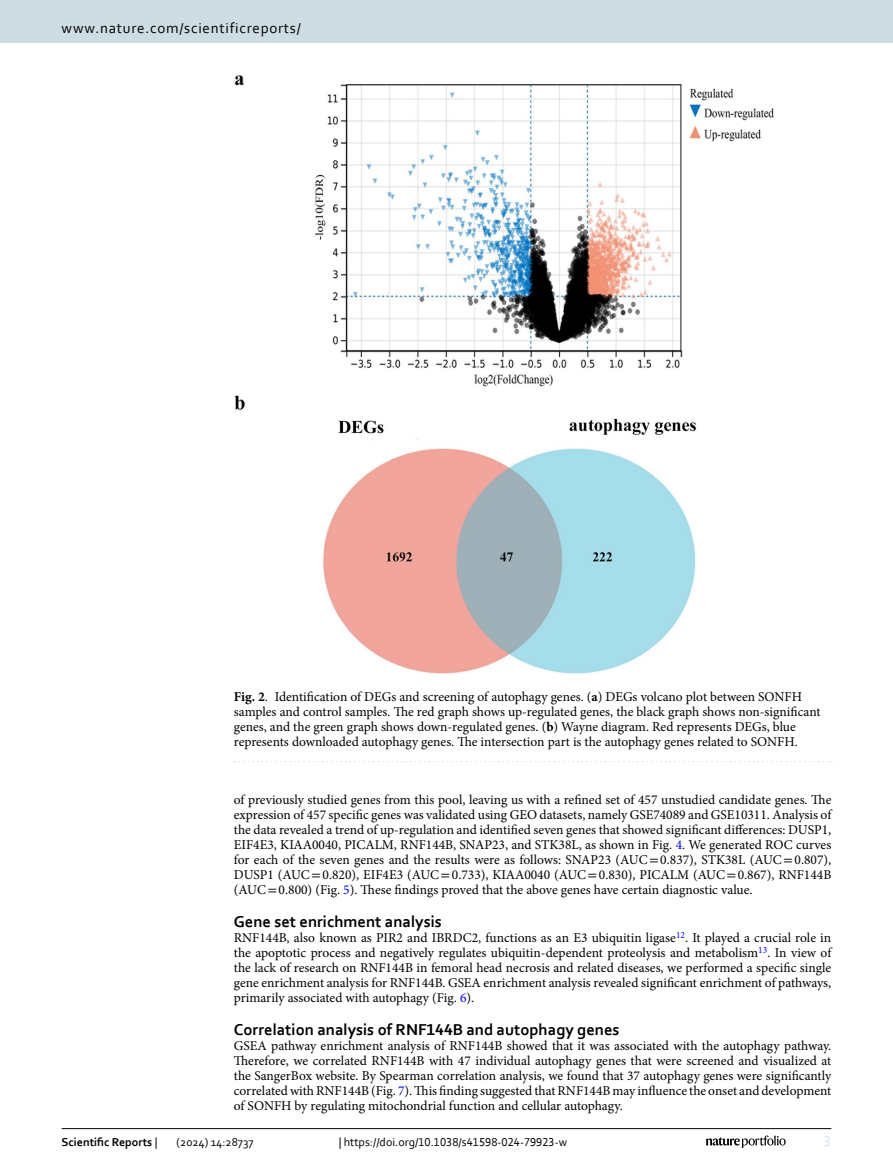
<style>
.page{position:relative;width:893px;height:1174px;background:#fff}
.page>*{position:absolute;margin:0;border:0;box-sizing:border-box;transform-origin:0 0}
.Head_1{font:700 16.5px "Corbel";color:#000}
.t1{font:15px "Corbel";letter-spacing:.05em;color:#000}
.t2{font:15px "Corbel";color:#d9e4eb}
.Body_Text{font:13.5px/15px "Minion Pro";letter-spacing:-.005em;color:#000;text-align:justify}
.Body_Text_Indent{font:13.5px/15px "Minion Pro";color:#000;text-align:justify}
.Figure_Caption{font:13.5px/15px "Minion Pro";letter-spacing:-.005em;color:#000}
.t3{font:12px "Corbel";color:#000}
.t4{font:700 12px "Corbel";color:#000}
.s1{font-weight:700}
.s2{color:#00f}
.s3{font-family:"STIX"}
.s4{font-weight:400}
</style>
<div class="page">
<img style="left:234px;top:76px;width:540px;height:597px">
<svg style="left:235px;top:761px;width:597px;height:1px"></svg>
<hr style="left:62px;top:1128px;width:769px;height:1px;background:#000">
<svg style="left:706px;top:1135px;width:80px;height:12px"></svg>
<div style="left:0;top:0;width:893px;height:43px;background:#cedde4"></div>
<p class="t1" style="left:62px;top:18px;width:241px">www.nature.com/scientificreports/</p>
<p class="Figure_Caption" style="left:234px;top:689px;width:588px"><span class="s1">Fig. 2</span>. Identification of DEGs and screening of autophagy genes. (<span class="s1">a</span>) DEGs volcano plot between SONFH samples and control samples. The red graph shows up-regulated genes, the black graph shows non-significant genes, and the green graph shows down-regulated genes. (<span class="s1">b</span>) Wayne diagram. Red represents DEGs, blue represents downloaded autophagy genes. The intersection part is the autophagy genes related to SONFH.</p>
<p class="Body_Text_Indent" style="left:234px;top:792px;width:599px">of previously studied genes from this pool, leaving us with a refined set of 457 unstudied candidate genes. The expression of 457 specific genes was validated using GEO datasets, namely GSE74089 and GSE10311. Analysis of the data revealed a trend of up-regulation and identified seven genes that showed significant differences: DUSP1, EIF4E3, KIAA0040, PICALM, RNF144B, SNAP23, and STK38L, as shown in Fig. <span class="s2">4</span>. We generated ROC curves for each of the seven genes and the results were as follows: SNAP23 (AUC<span class="s3">=</span>0.837), STK38L (AUC<span class="s3">=</span>0.807), DUSP1 (AUC<span class="s3">=</span>0.820), EIF4E3 (AUC<span class="s3">=</span>0.733), KIAA0040 (AUC<span class="s3">=</span>0.830), PICALM (AUC<span class="s3">=</span>0.867), RNF144B (AUC<span class="s3">=</span>0.800) (Fig. <span class="s2">5</span>). These findings proved that the above genes have certain diagnostic value.</p>
<p class="Head_1" style="left:234px;top:911px;width:209px">Gene set enrichment analysis</p>
<p class="Body_Text" style="left:234px;top:930px;width:599px">RNF144B, also known as PIR2 and IBRDC2, functions as an E3 ubiquitin ligase<sup>12</sup>. It played a crucial role in the apoptotic process and negatively regulates ubiquitin-dependent proteolysis and metabolism<sup>13</sup>. In view of the lack of research on RNF144B in femoral head necrosis and related diseases, we performed a specific single gene enrichment analysis for RNF144B. GSEA enrichment analysis revealed significant enrichment of pathways, primarily associated with autophagy (Fig. <span class="s2">6</span>).</p>
<p class="Head_1" style="left:234px;top:1019px;width:387px">Correlation analysis of RNF144B and autophagy genes</p>
<p class="Body_Text" style="left:234px;top:1038px;width:599px">GSEA pathway enrichment analysis of RNF144B showed that it was associated with the autophagy pathway.<br>Therefore, we correlated RNF144B with 47 individual autophagy genes that were screened and visualized at the SangerBox website. By Spearman correlation analysis, we found that 37 autophagy genes were significantly correlated with RNF144B (Fig. <span class="s2">7</span>). This finding suggested that RNF144B may influence the onset and development of SONFH by regulating mitochondrial function and cellular autophagy.</p>
<p class="t4" style="left:62px;top:1134px;width:97px">Scientific Reports <span class="s4">|</span></p>
<p class="t3" style="left:177px;top:1134px;width:79px">(2024) 14:28737</p>
<p class="t3" style="left:339px;top:1134px;width:230px">| https://doi.org/10.1038/s41598-024-79923-w</p>
<p class="t2" style="left:824px;top:1132px;width:9px">3</p>
</div>
